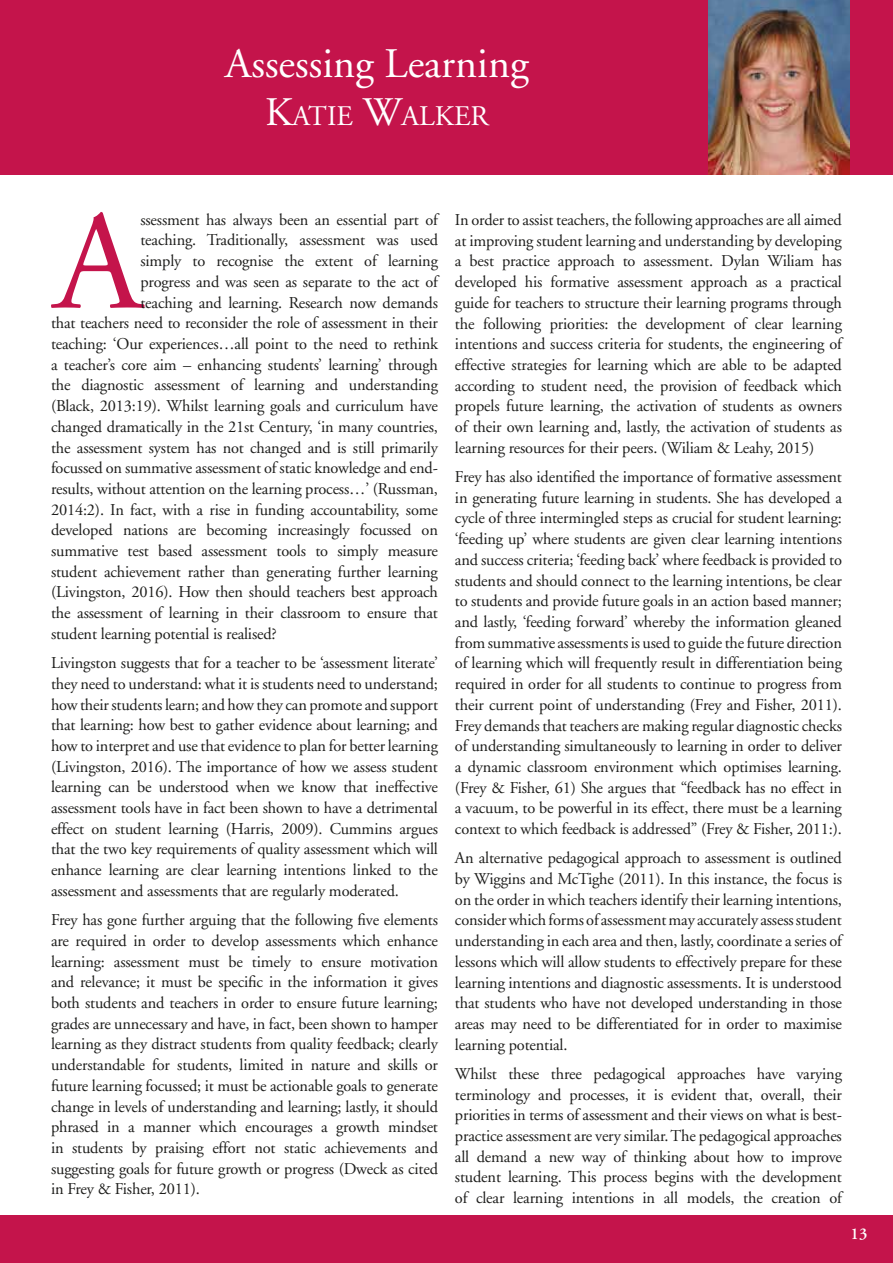
<style>
.page{position:relative;width:893px;height:1263px;background:#fff}
.page>*{position:absolute;margin:0;border:0;box-sizing:border-box;transform-origin:0 0}
.Body_Copy{font:141.45px "Adobe Garamond";color:#c4144b}
.t1{font:42px "Adobe Garamond";color:#fff}
.Author{font:28.35px "Adobe Garamond";color:#fff}
.Body_Copy-2{font:16.5px/20.7px "Adobe Garamond";letter-spacing:-.01em;color:#1d1d1b;text-align:justify}
.t2{font:600 16.5px "Adobe Garamond";color:#fff}
.s1{font-size:40.5px}
</style>
<div class="page">
<div style="left:0;top:1215px;width:893px;height:48px;background:#c4144b"></div>
<div style="left:0;top:0;width:893px;height:174px;background:#c4144b"></div>
<img style="left:708px;top:0;width:141px;height:174px">
<p class="t1" style="left:225px;top:42px;width:305px">Assessing Learning</p>
<p class="Author" style="left:265px;top:101px;width:225px"><span class="s1">K</span>ATIE <span class="s1">W</span>ALKER</p>
<p class="Body_Copy" style="left:55px;top:187px;width:89px">A</p>
<p class="Body_Copy-2" style="left:140px;top:210px;width:299px">ssessment has always been an essential part of</p>
<p class="Body_Copy-2" style="left:140px;top:230px;width:299px">teaching. Traditionally, assessment was used</p>
<p class="Body_Copy-2" style="left:140px;top:251px;width:299px">simply to recognise the extent of learning</p>
<p class="Body_Copy-2" style="left:140px;top:272px;width:299px">progress and was seen as separate to the act of</p>
<p class="Body_Copy-2" style="left:140px;top:292px;width:299px">teaching and learning. Research now demands</p>
<p class="Body_Copy-2" style="left:51px;top:313px;width:388px">that teachers need to reconsider the role of assessment in their</p>
<p class="Body_Copy-2" style="left:51px;top:334px;width:388px">teaching: ‘Our experiences…all point to the need to rethink</p>
<p class="Body_Copy-2" style="left:51px;top:354px;width:388px">a teacher’s core aim – enhancing students’ learning’ through</p>
<p class="Body_Copy-2" style="left:51px;top:375px;width:388px">the diagnostic assessment of learning and understanding</p>
<p class="Body_Copy-2" style="left:51px;top:396px;width:388px">(Black, 2013:19). Whilst learning goals and curriculum have</p>
<p class="Body_Copy-2" style="left:51px;top:417px;width:388px">changed dramatically in the 21st Century, ‘in many countries,</p>
<p class="Body_Copy-2" style="left:51px;top:437px;width:388px">the assessment system has not changed and is still primarily</p>
<p class="Body_Copy-2" style="left:51px;top:458px;width:388px">focussed on summative assessment of static knowledge and end-</p>
<p class="Body_Copy-2" style="left:51px;top:479px;width:388px">results, without attention on the learning process…’ (Russman,</p>
<p class="Body_Copy-2" style="left:51px;top:499px;width:388px">2014:2). In fact, with a rise in funding accountability, some</p>
<p class="Body_Copy-2" style="left:51px;top:520px;width:388px">developed nations are becoming increasingly focussed on</p>
<p class="Body_Copy-2" style="left:51px;top:541px;width:388px">summative test based assessment tools to simply measure</p>
<p class="Body_Copy-2" style="left:51px;top:562px;width:388px">student achievement rather than generating further learning</p>
<p class="Body_Copy-2" style="left:51px;top:582px;width:388px">(Livingston, 2016). How then should teachers best approach</p>
<p class="Body_Copy-2" style="left:51px;top:603px;width:388px">the assessment of learning in their classroom to ensure that</p>
<p class="Body_Copy-2" style="left:51px;top:624px;width:227px">student learning potential is realised?</p>
<p class="Body_Copy-2" style="left:51px;top:653px;width:388px">Livingston suggests that for a teacher to be ‘assessment literate’ they need to understand: what it is students need to understand; how their students learn; and how they can promote and support that learning: how best to gather evidence about learning; and how to interpret and use that evidence to plan for better learning (Livingston, 2016). The importance of how we assess student learning can be understood when we know that ineffective assessment tools have in fact been shown to have a detrimental effect on student learning (Harris, 2009). Cummins argues that the two key requirements of quality assessment which will enhance learning are clear learning intentions linked to the assessment and assessments that are regularly moderated.</p>
<p class="Body_Copy-2" style="left:51px;top:910px;width:388px">Frey has gone further arguing that the following five elements are required in order to develop assessments which enhance learning: assessment must be timely to ensure motivation and relevance; it must be specific in the information it gives both students and teachers in order to ensure future learning; grades are unnecessary and have, in fact, been shown to hamper learning as they distract students from quality feedback; clearly understandable for students, limited in nature and skills or future learning focussed; it must be actionable goals to generate change in levels of understanding and learning; lastly, it should phrased in a manner which encourages a growth mindset in students by praising effort not static achievements and suggesting goals for future growth or progress (Dweck as cited in Frey &amp; Fisher, 2011).</p>
<p class="Body_Copy-2" style="left:455px;top:210px;width:388px">In order to assist teachers, the following approaches are all aimed at improving student learning and understanding by developing a best practice approach to assessment. Dylan Wiliam has developed his formative assessment approach as a practical guide for teachers to structure their learning programs through the following priorities: the development of clear learning intentions and success criteria for students, the engineering of effective strategies for learning which are able to be adapted according to student need, the provision of feedback which propels future learning, the activation of students as owners of their own learning and, lastly, the activation of students as learning resources for their peers. (Wiliam &amp; Leahy, 2015)</p>
<p class="Body_Copy-2" style="left:455px;top:467px;width:388px">Frey has also identified the importance of formative assessment in generating future learning in students. She has developed a cycle of three intermingled steps as crucial for student learning: ‘feeding up’ where students are given clear learning intentions and success criteria; ‘feeding back’ where feedback is provided to students and should connect to the learning intentions, be clear to students and provide future goals in an action based manner; and lastly, ‘feeding forward’ whereby the information gleaned from summative assessments is used to guide the future direction of learning which will frequently result in differentiation being required in order for all students to continue to progress from their current point of understanding (Frey and Fisher, 2011).<br>Frey demands that teachers are making regular diagnostic checks of understanding simultaneously to learning in order to deliver a dynamic classroom environment which optimises learning. (Frey &amp; Fisher, 61) She argues that “feedback has no effect in a vacuum, to be powerful in its effect, there must be a learning context to which feedback is addressed” (Frey &amp; Fisher, 2011:).</p>
<p class="Body_Copy-2" style="left:455px;top:848px;width:388px">An alternative pedagogical approach to assessment is outlined by Wiggins and McTighe (2011). In this instance, the focus is on the order in which teachers identify their learning intentions, consider which forms of assessment may accurately assess student understanding in each area and then, lastly, coordinate a series of lessons which will allow students to effectively prepare for these learning intentions and diagnostic assessments. It is understood that students who have not developed understanding in those areas may need to be differentiated for in order to maximise learning potential.</p>
<p class="Body_Copy-2" style="left:455px;top:1064px;width:388px">Whilst these three pedagogical approaches have varying terminology and processes, it is evident that, overall, their priorities in terms of assessment and their views on what is best&shy;practice assessment are very similar. The pedagogical approaches all demand a new way of thinking about how to improve student learning. This process begins with the development of clear learning intentions in all models, the creation of</p>
<p class="t2" style="left:851px;top:1225px;width:18px">13</p>
</div>
